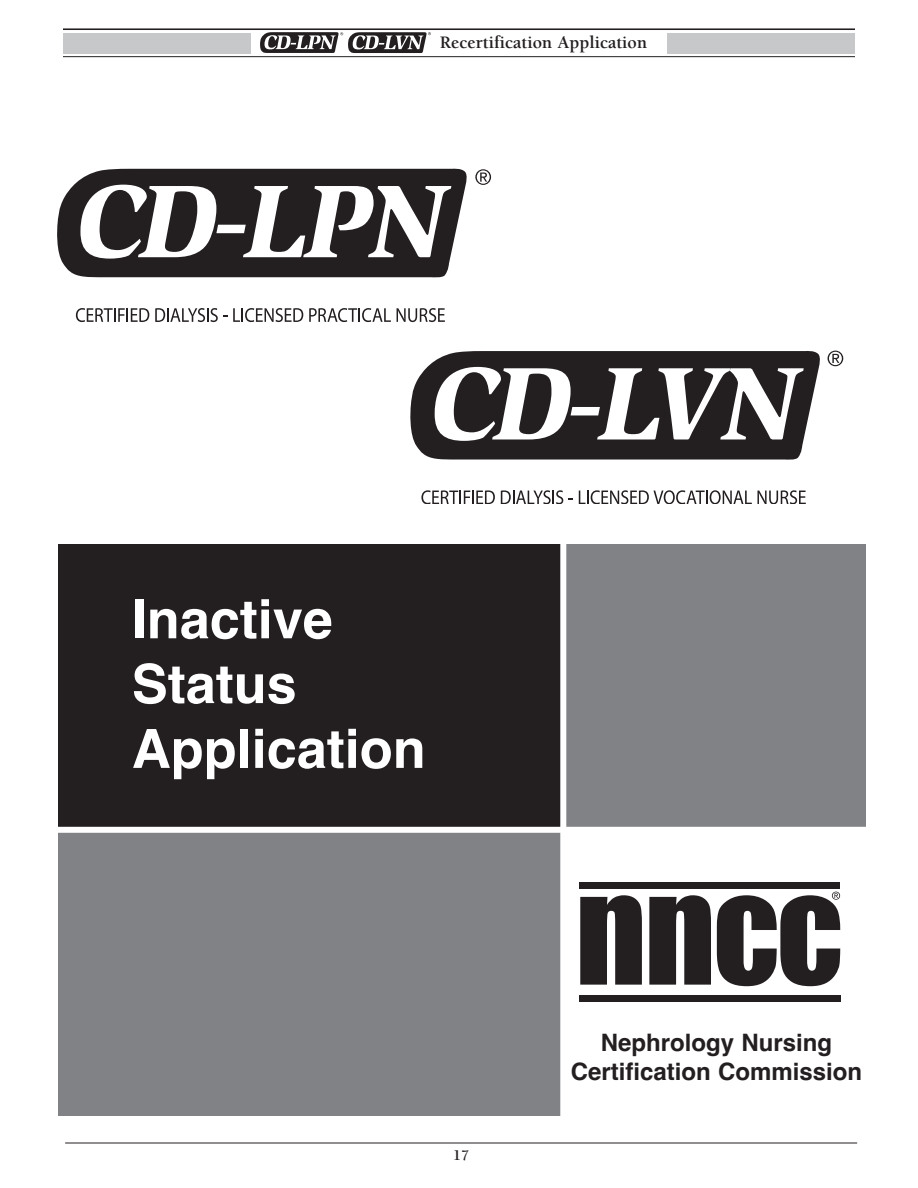
<style>
.page{position:relative;width:918px;height:1188px;background:#fff}
.page>*{position:absolute;margin:0;border:0;box-sizing:border-box;transform-origin:0 0}
.t1{font:700 54px "Helvetica";color:#fff}
.t2{font:700 24px "Helvetica";color:#231f20}
.t3{font:700 18px "Berkeley";color:#231f20}
.t4{font:700 15px "Berkeley";color:#231f20}
</style>
<div class="page">
<hr style="left:65px;top:1143px;width:792px;height:1px;background:#231f20">
<hr style="left:63px;top:56px;width:792px;height:1px;background:#231f20">
<div style="left:63px;top:33px;width:187px;height:20px;background:#c7c8ca"></div>
<div style="left:668px;top:33px;width:187px;height:20px;background:#c7c8ca"></div>
<svg style="left:260px;top:32px;width:171px;height:21px"></svg>
<hr style="left:63px;top:29px;width:792px;height:1px;background:#231f20">
<svg style="left:580px;top:895px;width:62px;height:90px;background:#433f40"></svg>
<svg style="left:649px;top:895px;width:62px;height:90px;background:#434040"></svg>
<div style="left:579px;top:995px;width:261px;height:7px;background:#231f20"></div>
<div style="left:579px;top:882px;width:261px;height:7px;background:#231f20"></div>
<svg style="left:717px;top:892px;width:123px;height:94px"></svg>
<div style="left:58px;top:544px;width:504px;height:286px;background:#231f20"></div>
<div style="left:565px;top:544px;width:301px;height:286px;background:#808285"></div>
<div style="left:58px;top:830px;width:504px;height:286px;background:#808285"></div>
<div style="left:42px;top:827px;width:865px;height:6px;background:#fff"></div>
<div style="left:560px;top:542px;width:6px;height:586px;background:#fff"></div>
<svg style="left:57px;top:169px;width:410px;height:109px;background:#403c3d"></svg>
<svg style="left:76px;top:308px;width:73px;height:14px"></svg>
<svg style="left:155px;top:308px;width:72px;height:14px"></svg>
<svg style="left:233px;top:308px;width:70px;height:14px"></svg>
<svg style="left:309px;top:308px;width:82px;height:14px"></svg>
<svg style="left:397px;top:308px;width:48px;height:14px"></svg>
<svg style="left:80px;top:185px;width:371px;height:74px"></svg>
<svg style="left:475px;top:169px;width:16px;height:16px"></svg>
<svg style="left:410px;top:351px;width:410px;height:109px;background:#3f3b3c"></svg>
<svg style="left:421px;top:490px;width:74px;height:14px"></svg>
<svg style="left:501px;top:490px;width:62px;height:14px"></svg>
<svg style="left:579px;top:490px;width:227px;height:14px"></svg>
<svg style="left:435px;top:367px;width:369px;height:74px"></svg>
<svg style="left:828px;top:351px;width:15px;height:15px"></svg>
<p class="t3" style="left:440px;top:35px;width:209px">Recertification Application</p>
<p class="t1" style="left:132px;top:597px;width:203px">Inactive</p>
<p class="t1" style="left:132px;top:662px;width:167px">Status</p>
<p class="t1" style="left:132px;top:726px;width:296px">Application</p>
<p class="t4" style="left:453px;top:1149px;width:18px">17</p>
<p class="t2" style="left:601px;top:1033px;width:233px">Nephrology Nursing</p>
<p class="t2" style="left:571px;top:1062px;width:293px">Certification Commission</p>
</div>
